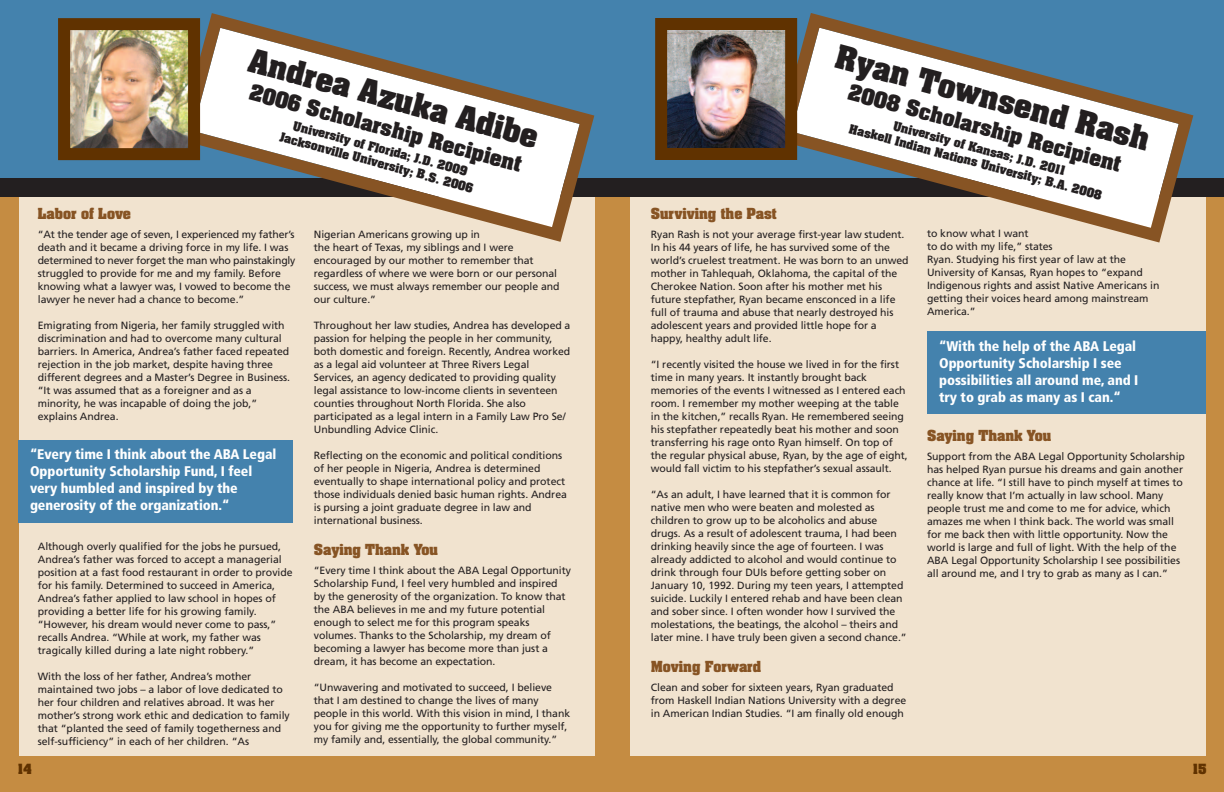
<style>
.page{position:relative;width:1224px;height:792px;background:#c58c42}
.page>*{position:absolute;margin:0;border:0;box-sizing:border-box;transform-origin:0 0}
.t1{font:700 28px "Aachen";color:#231f20}
.t2{font:700 19px "Aachen";color:#231f20}
.t3{font:900 condensed 14px/17px "Frutiger";letter-spacing:-.005em;color:#fff}
.t4{font:700 13px "Aachen";letter-spacing:-.005em;color:#875424}
.t5{font:700 12px "Aachen";color:#603200}
.t6{font:700 11px/14.3px "Aachen";color:#231f20;text-align:center}
.t7{font:10.5px/13px "Frutiger";letter-spacing:-.005em;color:#231f20}
</style>
<div class="page">
<div style="left:630px;top:194px;width:576px;height:562px;background:#f1e3cf"></div>
<div style="left:0;top:0;width:1224px;height:192px;background:#4482ad"></div>
<div style="left:19px;top:187px;width:576px;height:569px;background:#f1e3cf"></div>
<div style="left:18px;top:440px;width:274px;height:82px;background:#4482ad"></div>
<div style="left:0;top:178px;width:1224px;height:19px;background:#231f20"></div>
<svg style="left:171px;top:13px;width:424px;height:229px"></svg>
<img style="left:71px;top:31px;width:116px;height:116px">
<div style="left:58px;top:18px;width:142px;height:142px;border:12px solid #603200"></div>
<svg style="left:797px;top:13px;width:397px;height:230px"></svg>
<img style="left:668px;top:31px;width:116px;height:116px">
<div style="left:655px;top:18px;width:142px;height:142px;border:12px solid #603200"></div>
<div style="left:927px;top:331px;width:279px;height:82px;background:#4482ad"></div>
<h1 class="t1" style="left:253px;top:46px;width:300px;rotate:15deg">Andrea Azuka Adibe</h1>
<h2 class="t2" style="left:253px;top:82px;width:282px;rotate:15deg">2006 Scholarship Recipient</h2>
<p class="t6" style="left:286px;top:116px;width:201px;rotate:15deg">University of Florida; J.D. 2009<br>Jacksonville University; B.S. 2006</p>
<p class="t4" style="left:38px;top:207px;width:95px">Labor of Love</p>
<p class="t7" style="left:38px;top:228px;width:259px">“At the tender age of seven, I experienced my father’s death and it became a driving force in my life. I was determined to never forget the man who painstakingly struggled to provide for me and my family. Before knowing what a lawyer was, I vowed to become the lawyer he never had a chance to become.”</p>
<p class="t7" style="left:38px;top:319px;width:254px">Emigrating from Nigeria, her family struggled with discrimination and had to overcome many cultural barriers. In America, Andrea’s father faced repeated rejection in the job market, despite having three different degrees and a Master’s Degree in Business. “It was assumed that as a foreigner and as a minority, he was incapable of doing the job,” explains Andrea.</p>
<h3 class="t3" style="left:30px;top:447px;width:248px">“Every time I think about the ABA Legal Opportunity Scholarship Fund, I feel very humbled and inspired by the generosity of the organization.“</h3>
<p class="t7" style="left:38px;top:540px;width:256px">Although overly qualified for the jobs he pursued, Andrea’s father was forced to accept a managerial position at a fast food restaurant in order to provide for his family. Determined to succeed in America, Andrea’s father applied to law school in hopes of providing a better life for his growing family. “However, his dream would never come to pass,” recalls Andrea. “While at work, my father was tragically killed during a late night robbery.”</p>
<p class="t7" style="left:38px;top:670px;width:253px">With the loss of her father, Andrea’s mother maintained two jobs – a labor of love dedicated to her four children and relatives abroad. It was her mother’s strong work ethic and dedication to family that “planted the seed of family togetherness and self-sufficiency” in each of her children. “As</p>
<p class="t7" style="left:314px;top:228px;width:247px">Nigerian Americans growing up in<br>the heart of Texas, my siblings and I were encouraged by our mother to remember that regardless of where we were born or our personal success, we must always remember our people and our culture.”</p>
<p class="t7" style="left:314px;top:319px;width:258px">Throughout her law studies, Andrea has developed a passion for helping the people in her community, both domestic and foreign. Recently, Andrea worked as a legal aid volunteer at Three Rivers Legal Services, an agency dedicated to providing quality legal assistance to low-income clients in seventeen counties throughout North Florida. She also participated as a legal intern in a Family Law Pro Se/ Unbundling Advice Clinic.</p>
<p class="t7" style="left:314px;top:449px;width:255px">Reflecting on the economic and political conditions of her people in Nigeria, Andrea is determined eventually to shape international policy and protect those individuals denied basic human rights. Andrea is pursing a joint graduate degree in law and international business.</p>
<p class="t4" style="left:314px;top:543px;width:126px">Saying Thank You</p>
<p class="t7" style="left:314px;top:564px;width:259px">“Every time I think about the ABA Legal Opportunity Scholarship Fund, I feel very humbled and inspired by the generosity of the organization. To know that the ABA believes in me and my future potential enough to select me for this program speaks volumes. Thanks to the Scholarship, my dream of becoming a lawyer has become more than just a dream, it has become an expectation.</p>
<p class="t7" style="left:314px;top:681px;width:258px">“Unwavering and motivated to succeed, I believe that I am destined to change the lives of many people in this world. With this vision in mind, I thank you for giving me the opportunity to further myself, my family and, essentially, the global community.”</p>
<h1 class="t1" style="left:840px;top:42px;width:325px;rotate:15deg">Ryan Townsend Rash</h1>
<h2 class="t2" style="left:851px;top:82px;width:283px;rotate:15deg">2008 Scholarship Recipient</h2>
<p class="t6" style="left:855px;top:108px;width:263px;rotate:15deg">University of Kansas; J.D. 2011<br>Haskell Indian Nations University; B.A. 2008</p>
<p class="t4" style="left:651px;top:207px;width:128px">Surviving the Past</p>
<p class="t7" style="left:651px;top:228px;width:259px">Ryan Rash is not your average first-year law student.<br>In his 44 years of life, he has survived some of the world’s cruelest treatment. He was born to an unwed mother in Tahlequah, Oklahoma, the capital of the Cherokee Nation. Soon after his mother met his future stepfather, Ryan became ensconced in a life full of trauma and abuse that nearly destroyed his adolescent years and provided little hope for a happy, healthy adult life.</p>
<p class="t7" style="left:651px;top:358px;width:259px">“I recently visited the house we lived in for the first time in many years. It instantly brought back memories of the events I witnessed as I entered each room. I remember my mother weeping at the table in the kitchen,” recalls Ryan. He remembered seeing his stepfather repeatedly beat his mother and soon transferring his rage onto Ryan himself. On top of the regular physical abuse, Ryan, by the age of eight, would fall victim to his stepfather’s sexual assault.</p>
<p class="t7" style="left:651px;top:488px;width:257px">“As an adult, I have learned that it is common for native men who were beaten and molested as children to grow up to be alcoholics and abuse drugs. As a result of adolescent trauma, I had been drinking heavily since the age of fourteen. I was already addicted to alcohol and would continue to drink through four DUIs before getting sober on January 10, 1992. During my teen years, I attempted suicide. Luckily I entered rehab and have been clean and sober since. I often wonder how I survived the molestations, the beatings, the alcohol – theirs and later mine. I have truly been given a second chance.”</p>
<p class="t4" style="left:651px;top:660px;width:112px">Moving Forward</p>
<p class="t7" style="left:651px;top:681px;width:257px">Clean and sober for sixteen years, Ryan graduated from Haskell Indian Nations University with a degree in American Indian Studies. “I am finally old enough</p>
<p class="t7" style="left:927px;top:228px;width:234px">to know what I want<br>to do with my life,” states<br>Ryan. Studying his first year of law at the University of Kansas, Ryan hopes to “expand Indigenous rights and assist Native Americans in getting their voices heard among mainstream America.”</p>
<h3 class="t3" style="left:939px;top:338px;width:201px">“With the help of the ABA Legal<br>Opportunity Scholarship I see possibilities all around me, and I try to grab as many as I can.“</h3>
<p class="t4" style="left:927px;top:429px;width:126px">Saying Thank You</p>
<p class="t7" style="left:927px;top:451px;width:259px">Support from the ABA Legal Opportunity Scholarship has helped Ryan pursue his dreams and gain another chance at life. “I still have to pinch myself at times to really know that I’m actually in law school. Many people trust me and come to me for advice, which amazes me when I think back. The world was small for me back then with little opportunity. Now the world is large and full of light. With the help of the ABA Legal Opportunity Scholarship I see possibilities all around me, and I try to grab as many as I can.”</p>
<p class="t5" style="left:18px;top:763px;width:15px">14</p>
<p class="t5" style="left:1193px;top:763px;width:15px">15</p>
</div>
